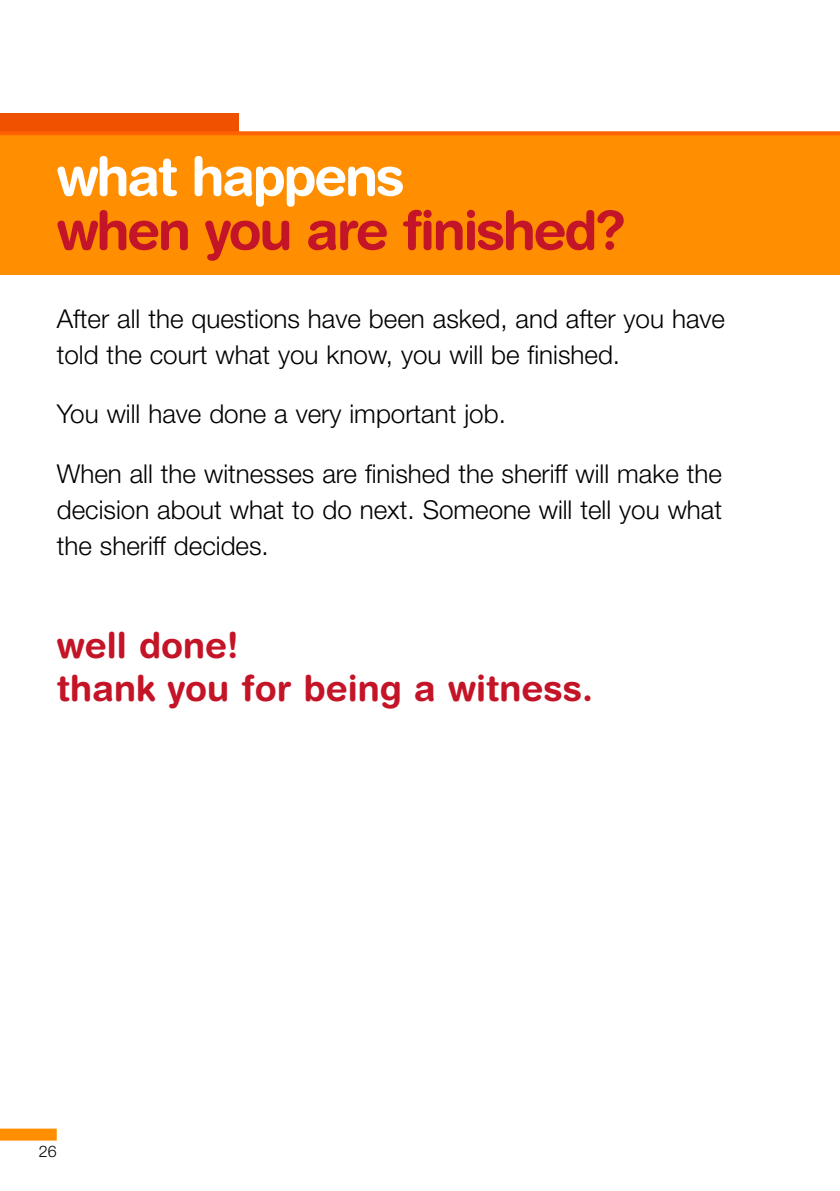
<style>
.page{position:relative;width:840px;height:1191px;background:#fff}
.page>*{position:absolute;margin:0;border:0;box-sizing:border-box;transform-origin:0 0}
.t1{font:700 54px "Helvetica Rounded";letter-spacing:-.045em;color:#c41427}
.t2{font:700 54px "Helvetica Rounded";letter-spacing:-.045em;color:#fff}
.t3{font:700 36px/43.2px "Helvetica Rounded";color:#c41427}
.t4{font:300 26px/36px "Helvetica Neue";color:#000}
.t5{font:300 16px "Helvetica Neue";color:#000}
</style>
<div class="page">
<div style="left:0;top:1128px;width:57px;height:12px;background:#ff8f00"></div>
<div style="left:0;top:133px;width:839px;height:142px;background:#ff8f00"></div>
<div style="left:0;top:113px;width:238px;height:20px;background:#ee5100"></div>
<svg style="left:0;top:131px;width:839px;height:4px;background:#fe690c"></svg>
<h1 class="t2" style="left:57px;top:157px;width:349px">what happens</h1>
<h1 class="t1" style="left:57px;top:211px;width:570px">when you are finished?</h1>
<p class="t4" style="left:57px;top:303px;width:669px">After all the questions have been asked, and after you have told the court what you know, you will be finished.</p>
<p class="t4" style="left:57px;top:398px;width:450px">You will have done a very important job.</p>
<p class="t4" style="left:57px;top:458px;width:666px;text-align:justify">When all the witnesses are finished the sheriff will make the decision about what to do next. Someone will tell you what the sheriff decides.</p>
<h2 class="t3" style="left:57px;top:627px;width:537px">well done!<br>thank you for being a witness.</h2>
<p class="t5" style="left:39px;top:1146px;width:19px">26</p>
</div>
